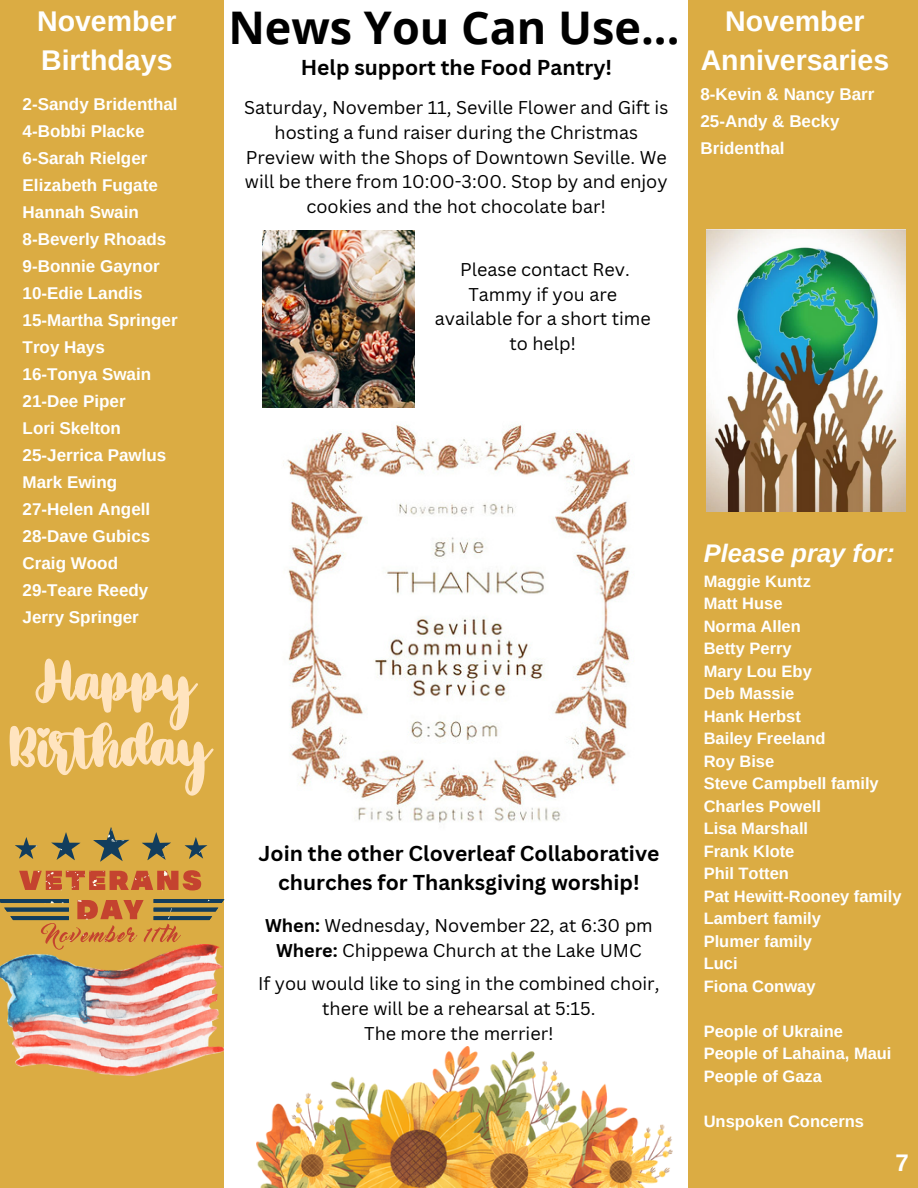
<style>
.page{position:relative;width:918px;height:1188px;background:#fff}
.page>*{position:absolute;margin:0;border:0;box-sizing:border-box;transform-origin:0 0}
.t1{font:700 45px "Open Sans";color:#000}
.t2{font:700 28.5px "Arimo";color:#fff}
.t3{font:italic 700 25.5px "Arimo";color:#fff}
.t4{font:700 24px "Arimo";color:#fff}
.t5{font:700 21px/29.2px "Canva Sans";color:#000;text-align:center}
.t6{font:18px/24.8px "Canva Sans";color:#000;text-align:center}
.t7{font:700 17.1px/27px "Arimo";color:#fff}
.t8{font:700 16.5px "Arimo";color:#fff}
.s1{font-weight:700}
</style>
<div class="page">
<div style="left:0;top:0;width:224px;height:1188px;background:#dbac43"></div>
<div style="left:689px;top:0;width:229px;height:1188px;background:#dbac43"></div>
<img style="left:707px;top:229px;width:199px;height:283px">
<img style="left:263px;top:230px;width:152px;height:177px">
<img style="left:287px;top:424px;width:343px;height:399px">
<img style="left:256px;top:1047px;width:417px;height:141px">
<svg style="left:9px;top:659px;width:204px;height:137px"></svg>
<img style="left:0;top:950px;width:224px;height:125px">
<svg style="left:185px;top:837px;width:22px;height:22px"></svg>
<svg style="left:15px;top:837px;width:23px;height:22px"></svg>
<svg style="left:93px;top:827px;width:36px;height:35px"></svg>
<svg style="left:51px;top:832px;width:29px;height:28px"></svg>
<svg style="left:142px;top:832px;width:29px;height:28px"></svg>
<svg style="left:19px;top:870px;width:182px;height:21px"></svg>
<svg style="left:0;top:899px;width:224px;height:51px"></svg>
<p class="t2" style="left:37px;top:5px;width:141px">November</p>
<p class="t2" style="left:41px;top:44px;width:133px">Birthdays</p>
<p class="t7" style="left:23px;top:90px;width:157px">2-Sandy Bridenthal</p>
<p class="t7" style="left:23px;top:117px;width:123px">4-Bobbi Placke</p>
<p class="t7" style="left:23px;top:144px;width:126px">6-Sarah Rielger</p>
<p class="t7" style="left:23px;top:171px;width:137px">Elizabeth Fugate</p>
<p class="t7" style="left:23px;top:198px;width:118px">Hannah Swain</p>
<p class="t7" style="left:23px;top:225px;width:145px">8-Beverly Rhoads</p>
<p class="t7" style="left:23px;top:252px;width:139px">9-Bonnie Gaynor</p>
<p class="t7" style="left:23px;top:279px;width:122px">10-Edie Landis</p>
<p class="t7" style="left:23px;top:306px;width:157px">15-Martha Springer</p>
<p class="t7" style="left:23px;top:333px;width:84px">Troy Hays</p>
<p class="t7" style="left:23px;top:360px;width:130px">16-Tonya Swain</p>
<p class="t7" style="left:23px;top:387px;width:105px">21-Dee Piper</p>
<p class="t7" style="left:23px;top:414px;width:100px">Lori Skelton</p>
<p class="t7" style="left:23px;top:441px;width:145px">25-Jerrica Pawlus</p>
<p class="t7" style="left:23px;top:468px;width:96px">Mark Ewing</p>
<p class="t7" style="left:23px;top:495px;width:129px">27-Helen Angell</p>
<p class="t7" style="left:23px;top:522px;width:129px">28-Dave Gubics</p>
<p class="t7" style="left:23px;top:549px;width:97px">Craig Wood</p>
<p class="t7" style="left:23px;top:576px;width:127px">29-Teare Reedy</p>
<p class="t7" style="left:23px;top:603px;width:118px">Jerry Springer</p>
<p class="t1" style="left:228px;top:-4px;width:453px">News You Can Use...</p>
<p class="t5" style="left:301px;top:52px;width:313px">Help support the Food Pantry!</p>
<p class="t6" style="left:244px;top:95px;width:426px">Saturday, November 11, Seville Flower and Gift is hosting a fund raiser during the Christmas Preview with the Shops of Downtown Seville. We will be there from 10:00-3:00. Stop by and enjoy cookies and the hot chocolate bar!</p>
<p class="t6" style="left:435px;top:257px;width:217px">Please contact Rev.<br>Tammy if you are available for a short time to help!</p>
<p class="t2" style="left:725px;top:5px;width:141px">November</p>
<p class="t2" style="left:701px;top:44px;width:190px">Anniversaries</p>
<p class="t7" style="left:700px;top:80px;width:176px">8-Kevin &amp; Nancy Barr</p>
<p class="t7" style="left:700px;top:107px;width:141px">25-Andy &amp; Becky<br>Bridenthal</p>
<p class="t5" style="left:258px;top:838px;width:402px">Join the other Cloverleaf Collaborative churches for Thanksgiving worship!</p>
<p class="t6" style="left:265px;top:913px;width:389px"><span class="s1">When:</span> Wednesday, November 22, at 6:30 pm</p>
<p class="t6" style="left:276px;top:938px;width:367px"><span class="s1">Where:</span> Chippewa Church at the Lake UMC</p>
<p class="t6" style="left:258px;top:971px;width:403px">If you would like to sing in the combined choir,</p>
<p class="t6" style="left:322px;top:996px;width:275px">there will be a rehearsal at 5:15.</p>
<p class="t6" style="left:364px;top:1021px;width:191px">The more the merrier!</p>
<p class="t3" style="left:704px;top:539px;width:193px">Please pray for:</p>
<p class="t8" style="left:704px;top:572px;width:109px">Maggie Kuntz</p>
<p class="t8" style="left:704px;top:594px;width:80px">Matt Huse</p>
<p class="t8" style="left:704px;top:617px;width:99px">Norma Allen</p>
<p class="t8" style="left:704px;top:639px;width:89px">Betty Perry</p>
<p class="t8" style="left:704px;top:662px;width:110px">Mary Lou Eby</p>
<p class="t8" style="left:704px;top:684px;width:92px">Deb Massie</p>
<p class="t8" style="left:704px;top:707px;width:99px">Hank Herbst</p>
<p class="t8" style="left:704px;top:729px;width:123px">Bailey Freeland</p>
<p class="t8" style="left:704px;top:752px;width:72px">Roy Bise</p>
<p class="t8" style="left:704px;top:774px;width:177px">Steve Campbell family</p>
<p class="t8" style="left:704px;top:797px;width:119px">Charles Powell</p>
<p class="t8" style="left:704px;top:819px;width:106px">Lisa Marshall</p>
<p class="t8" style="left:704px;top:842px;width:92px">Frank Klote</p>
<p class="t8" style="left:704px;top:864px;width:87px">Phil Totten</p>
<p class="t8" style="left:704px;top:887px;width:199px">Pat Hewitt-Rooney family</p>
<p class="t8" style="left:704px;top:909px;width:119px">Lambert family</p>
<p class="t8" style="left:704px;top:932px;width:110px">Plumer family</p>
<p class="t8" style="left:704px;top:954px;width:35px">Luci</p>
<p class="t8" style="left:704px;top:977px;width:113px">Fiona Conway</p>
<p class="t8" style="left:704px;top:1022px;width:141px">People of Ukraine</p>
<p class="t8" style="left:704px;top:1044px;width:189px">People of Lahaina, Maui</p>
<p class="t8" style="left:704px;top:1067px;width:120px">People of Gaza</p>
<p class="t8" style="left:704px;top:1112px;width:162px">Unspoken Concerns</p>
<p class="t4" style="left:896px;top:1149px;width:15px">7</p>
</div>
